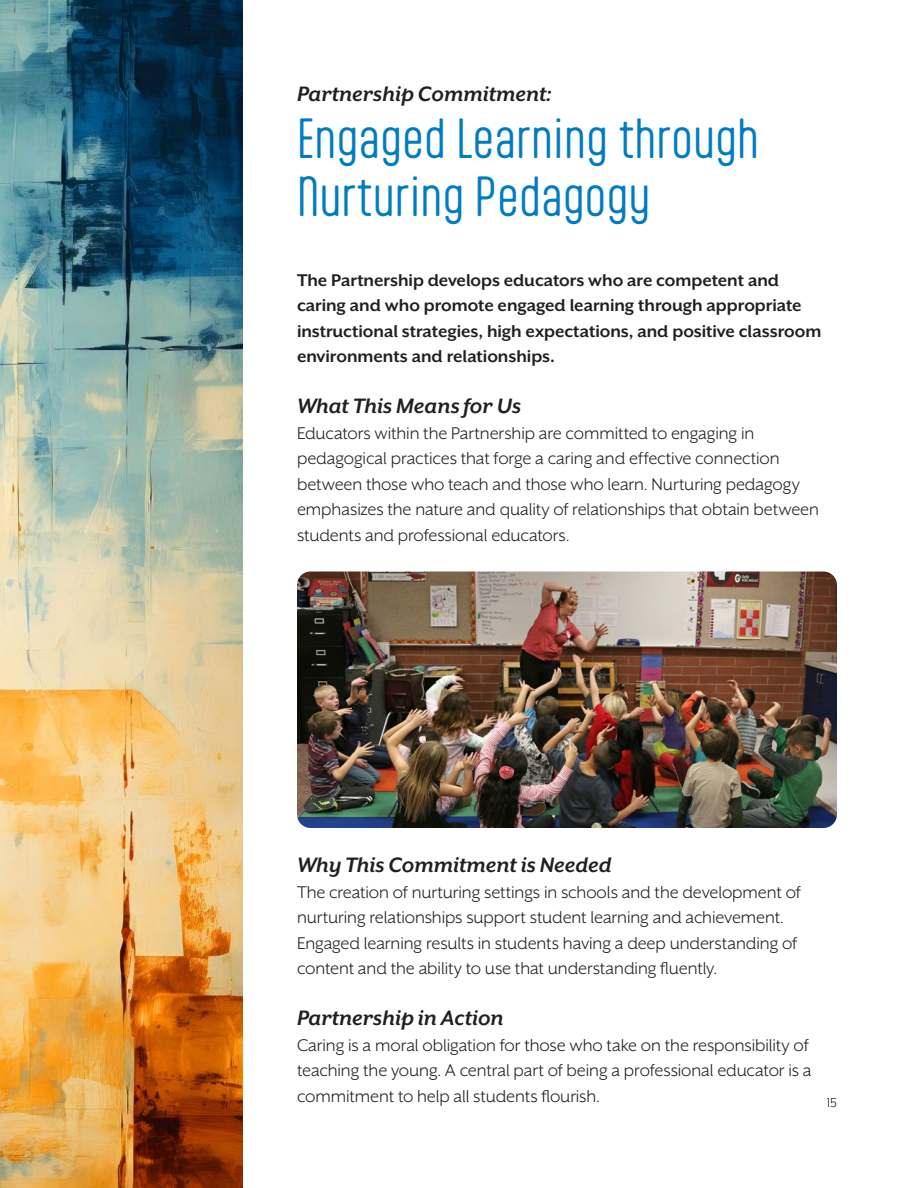
<style>
.page{position:relative;width:918px;height:1188px;background:#fff}
.page>*{position:absolute;margin:0;border:0;box-sizing:border-box;transform-origin:0 0}
.t1{font:300 48px/57.6px "Aptly";color:#007cc3}
.Body_Copy_Reg{font:italic 700 24px "Mr Eaves XL San OT";color:#231f20}
.Body_Copy_Reg-2{font:19.5px/25.5px "Mr Eaves XL San OT";letter-spacing:-.005em;color:#231f20}
.Body_Copy_Reg-3{font:700 19.5px/25.5px "Mr Eaves XL San OT";letter-spacing:-.005em;color:#231f20}
.t2{font:15px "Mr Eaves XL San OT";color:#231f20}
</style>
<div class="page">
<img style="left:297px;top:572px;width:540px;height:256px">
<img style="left:0;top:0;width:243px;height:1188px">
<p class="Body_Copy_Reg" style="left:297px;top:80px;width:256px">Partnership Commitment:</p>
<p class="t1" style="left:297px;top:109px;width:464px">Engaged Learning through<br>Nurturing Pedagogy</p>
<p class="Body_Copy_Reg-3" style="left:297px;top:267px;width:526px">The Partnership develops educators who are competent and caring and who promote engaged learning through appropriate instructional strategies, high expectations, and positive classroom environments and relationships.</p>
<p class="Body_Copy_Reg" style="left:297px;top:393px;width:226px">What This Means for Us</p>
<p class="Body_Copy_Reg-2" style="left:297px;top:420px;width:523px">Educators within the Partnership are committed to engaging in pedagogical practices that forge a caring and effective connection between those who teach and those who learn. Nurturing pedagogy emphasizes the nature and quality of relationships that obtain between students and professional educators.</p>
<p class="Body_Copy_Reg" style="left:297px;top:852px;width:316px">Why This Commitment is Needed</p>
<p class="Body_Copy_Reg-2" style="left:297px;top:879px;width:505px">The creation of nurturing settings in schools and the development of nurturing relationships support student learning and achievement.<br>Engaged learning results in students having a deep understanding of content and the ability to use that understanding fluently.</p>
<p class="Body_Copy_Reg" style="left:297px;top:1005px;width:208px">Partnership in Action</p>
<p class="Body_Copy_Reg-2" style="left:297px;top:1032px;width:516px">Caring is a moral obligation for those who take on the responsibility of teaching the young. A central part of being a professional educator is a commitment to help all students flourish.</p>
<p class="t2" style="left:827px;top:1094px;width:12px">15</p>
</div>
